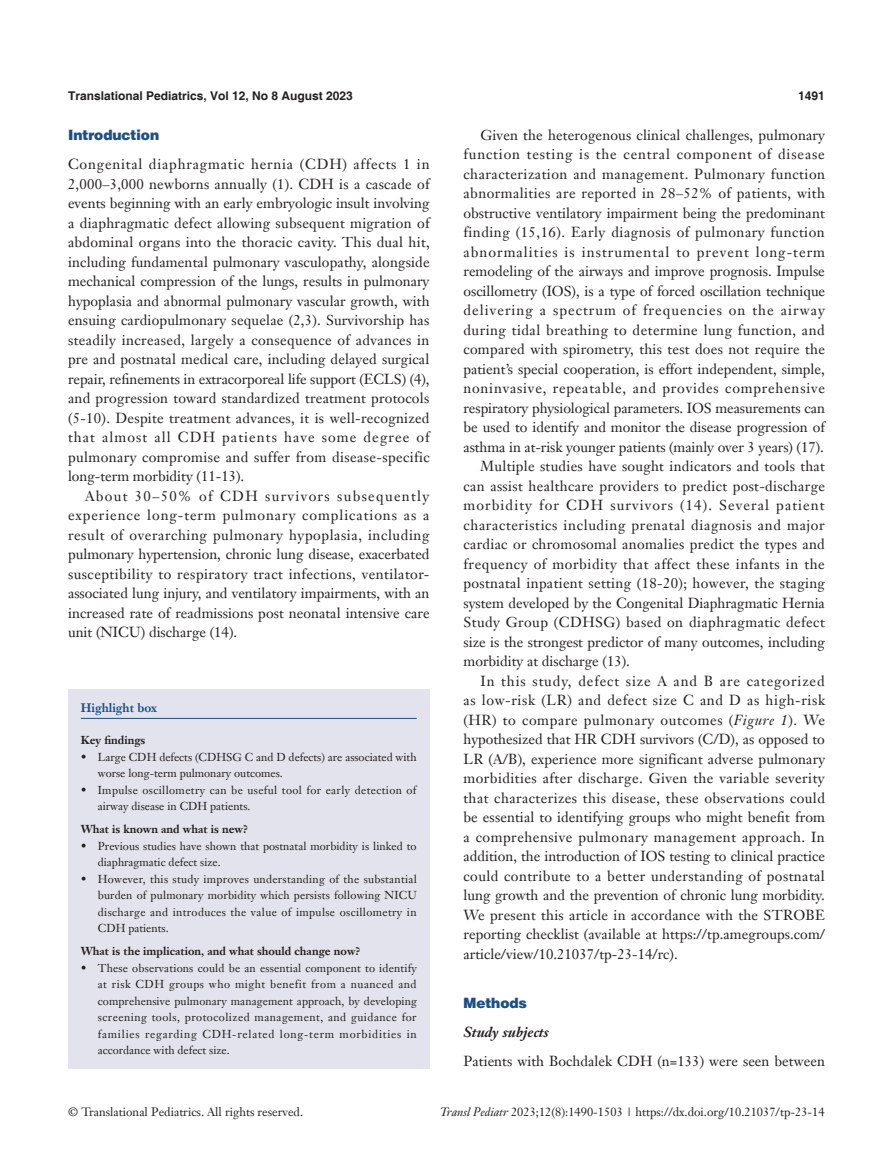
<style>
.page{position:relative;width:893px;height:1170px;background:#fff}
.page>*{position:absolute;margin:0;border:0;box-sizing:border-box;transform-origin:0 0}
.t1{font:14.25px/19.5px "Janson Text LT";letter-spacing:.02em;color:#231f20;text-align:justify}
.t2{font:14.25px "Janson Text LT";color:#231f20}
.t3{font:14.25px "Janson Text LT";letter-spacing:-.005em;color:#231f20}
.t4{font:14.25px "Janson Text LT";letter-spacing:.045em;color:#231f20}
.t5{font:14.25px "Janson Text LT";letter-spacing:.07em;color:#231f20}
.t6{font:14.25px "Janson Text LT";letter-spacing:.06em;color:#231f20}
.t7{font:14.25px "Janson Text LT";letter-spacing:.055em;color:#231f20}
.t8{font:14.25px "Janson Text LT";letter-spacing:.04em;color:#231f20}
.t9{font:14.25px "Janson Text LT";letter-spacing:.075em;color:#231f20}
.t10{font:900 14.25px "Helvetica";color:#1c5085}
.t11{font:italic 700 14.25px "Janson Text LT";color:#231f20}
.t12{font:12px "Janson Text LT";color:#231f20}
.t13{font:700 12px "Helvetica";color:#231f20}
.t14{font:700 12px "Janson Text LT";color:#1c5085}
.t15{font:11.25px/16.5px "Janson Text LT";letter-spacing:.005em;color:#231f20}
.t16{font:11.25px/16.5px "Janson Text LT";letter-spacing:.03em;color:#231f20}
.t17{font:700 11.25px "Janson Text LT";color:#231f20}
.s1{font-style:italic}
</style>
<div class="page">
<div style="left:68px;top:689px;width:361px;height:379px;background:#e2e3ec"></div>
<hr style="left:81px;top:718px;width:336px;height:1px;background:#1c5085">
<p class="t13" style="left:68px;top:88px;width:286px">Translational Pediatrics, Vol 12, No 8 August 2023</p>
<p class="t13" style="left:798px;top:88px;width:28px">1491</p>
<p class="t10" style="left:68px;top:126px;width:93px">Introduction</p>
<p class="t1" style="left:68px;top:154px;width:363px">Congenital diaphragmatic hernia (CDH) affects 1 in 2,000–3,000 newborns annually (1). CDH is a cascade of events beginning with an early embryologic insult involving a diaphragmatic defect allowing subsequent migration of abdominal organs into the thoracic cavity. This dual hit, including fundamental pulmonary vasculopathy, alongside mechanical compression of the lungs, results in pulmonary hypoplasia and abnormal pulmonary vascular growth, with ensuing cardiopulmonary sequelae (2,3). Survivorship has steadily increased, largely a consequence of advances in pre and postnatal medical care, including delayed surgical repair, refinements in extracorporeal life support (ECLS) (4), and progression toward standardized treatment protocols (5-10). Despite treatment advances, it is well-recognized that almost all CDH patients have some degree of pulmonary compromise and suffer from disease-specific long-term morbidity (11-13).</p>
<p class="t1" style="left:68px;top:486px;width:363px;text-indent:17px">About 30–50% of CDH survivors subsequently experience long-term pulmonary complications as a result of overarching pulmonary hypoplasia, including pulmonary hypertension, chronic lung disease, exacerbated susceptibility to respiratory tract infections, ventilator&shy;associated lung injury, and ventilatory impairments, with an increased rate of readmissions post neonatal intensive care unit (NICU) discharge (14).</p>
<p class="t14" style="left:81px;top:700px;width:78px">Highlight box</p>
<p class="t17" style="left:81px;top:733px;width:66px">Key findings</p>
<p class="t15" style="left:98px;top:748px;width:320px;text-indent:-17px">• Large CDH defects (CDHSG C and D defects) are associated with worse long-term pulmonary outcomes.</p>
<p class="t16" style="left:98px;top:781px;width:320px;text-indent:-17px">• Impulse oscillometry can be useful tool for early detection of airway disease in CDH patients.</p>
<p class="t17" style="left:81px;top:822px;width:169px">What is known and what is new?</p>
<p class="t15" style="left:98px;top:837px;width:320px;text-indent:-17px">• Previous studies have shown that postnatal morbidity is linked to diaphragmatic defect size.</p>
<p class="t15" style="left:98px;top:870px;width:321px;text-align:justify;text-indent:-17px">• However, this study improves understanding of the substantial burden of pulmonary morbidity which persists following NICU discharge and introduces the value of impulse oscillometry in CDH patients.</p>
<p class="t17" style="left:81px;top:944px;width:281px">What is the implication, and what should change now?</p>
<p class="t15" style="left:98px;top:959px;width:321px;text-align:justify;text-indent:-17px">• These observations could be an essential component to identify at risk CDH groups who might benefit from a nuanced and comprehensive pulmonary management approach, by developing screening tools, protocolized management, and guidance for families regarding CDH-related long-term morbidities in accordance with defect size.</p>
<p class="t1" style="left:480px;top:125px;width:346px">Given the heterogenous clinical challenges, pulmonary</p>
<p class="t6" style="left:463px;top:145px;width:363px">function testing is the central component of disease</p>
<p class="t1" style="left:463px;top:164px;width:363px">characterization and management. Pulmonary function</p>
<p class="t1" style="left:463px;top:183px;width:363px">abnormalities are reported in 28–52% of patients, with</p>
<p class="t1" style="left:463px;top:203px;width:363px">obstructive ventilatory impairment being the predominant</p>
<p class="t1" style="left:463px;top:222px;width:363px">finding (15,16). Early diagnosis of pulmonary function</p>
<p class="t5" style="left:463px;top:243px;width:363px">abnormalities is instrumental to prevent long-term</p>
<p class="t2" style="left:463px;top:262px;width:363px">remodeling of the airways and improve prognosis. Impulse</p>
<p class="t3" style="left:463px;top:282px;width:363px">oscillometry (IOS), is a type of forced oscillation technique</p>
<p class="t5" style="left:463px;top:301px;width:363px">delivering a spectrum of frequencies on the airway</p>
<p class="t1" style="left:463px;top:320px;width:363px">during tidal breathing to determine lung function, and</p>
<p class="t1" style="left:463px;top:339px;width:363px">compared with spirometry, this test does not require the</p>
<p class="t2" style="left:463px;top:360px;width:363px">patient’s special cooperation, is effort independent, simple,</p>
<p class="t7" style="left:463px;top:379px;width:363px">noninvasive, repeatable, and provides comprehensive</p>
<p class="t3" style="left:463px;top:399px;width:363px">respiratory physiological parameters. IOS measurements can</p>
<p class="t1" style="left:463px;top:417px;width:363px">be used to identify and monitor the disease progression of</p>
<p class="t3" style="left:463px;top:438px;width:362px">asthma in at-risk younger patients (mainly over 3 years) (17).</p>
<p class="t1" style="left:480px;top:456px;width:346px">Multiple studies have sought indicators and tools that</p>
<p class="t1" style="left:463px;top:476px;width:363px">can assist healthcare providers to predict post-discharge</p>
<p class="t9" style="left:463px;top:496px;width:363px">morbidity for CDH survivors (14). Several patient</p>
<p class="t4" style="left:463px;top:516px;width:363px">characteristics including prenatal diagnosis and major</p>
<p class="t1" style="left:463px;top:534px;width:363px">cardiac or chromosomal anomalies predict the types and</p>
<p class="t8" style="left:463px;top:555px;width:363px">frequency of morbidity that affect these infants in the</p>
<p class="t1" style="left:463px;top:573px;width:363px">postnatal inpatient setting (18-20); however, the staging</p>
<p class="t2" style="left:463px;top:593px;width:363px">system developed by the Congenital Diaphragmatic Hernia</p>
<p class="t1" style="left:463px;top:612px;width:363px">Study Group (CDHSG) based on diaphragmatic defect</p>
<p class="t2" style="left:463px;top:632px;width:363px">size is the strongest predictor of many outcomes, including</p>
<p class="t2" style="left:463px;top:652px;width:168px">morbidity at discharge (13).</p>
<p class="t6" style="left:480px;top:671px;width:346px">In this study, defect size A and B are categorized</p>
<p class="t4" style="left:463px;top:691px;width:363px">as low-risk (LR) and defect size C and D as high-risk</p>
<p class="t4" style="left:463px;top:710px;width:363px">(HR) to compare pulmonary outcomes (<span class="s1">Figure 1</span>). We</p>
<p class="t2" style="left:463px;top:730px;width:363px">hypothesized that HR CDH survivors (C/D), as opposed to</p>
<p class="t1" style="left:463px;top:749px;width:363px">LR (A/B), experience more significant adverse pulmonary</p>
<p class="t1" style="left:463px;top:768px;width:363px">morbidities after discharge. Given the variable severity</p>
<p class="t1" style="left:463px;top:788px;width:363px">that characterizes this disease, these observations could</p>
<p class="t1" style="left:463px;top:807px;width:363px">be essential to identifying groups who might benefit from</p>
<p class="t1" style="left:463px;top:827px;width:363px">a comprehensive pulmonary management approach. In</p>
<p class="t2" style="left:463px;top:847px;width:363px">addition, the introduction of IOS testing to clinical practice</p>
<p class="t1" style="left:463px;top:866px;width:363px">could contribute to a better understanding of postnatal</p>
<p class="t2" style="left:463px;top:886px;width:363px">lung growth and the prevention of chronic lung morbidity.</p>
<p class="t1" style="left:463px;top:905px;width:363px">We present this article in accordance with the STROBE</p>
<p class="t1" style="left:463px;top:924px;width:363px">reporting checklist (available at https://tp.amegroups.com/</p>
<p class="t2" style="left:463px;top:944px;width:216px">article/view/10.21037/tp-23-14/rc).</p>
<p class="t10" style="left:463px;top:993px;width:65px">Methods</p>
<p class="t11" style="left:463px;top:1022px;width:87px">Study subjects</p>
<p class="t1" style="left:463px;top:1051px;width:363px">Patients with Bochdalek CDH (n=133) were seen between</p>
<p class="t12" style="left:68px;top:1104px;width:236px">© Translational Pediatrics. All rights reserved.</p>
<p class="t12" style="left:440px;top:1104px;width:386px"><span class="s1">Transl Pediatr</span> 2023;12(8):1490-1503 | https://dx.doi.org/10.21037/tp-23-14</p>
</div>
